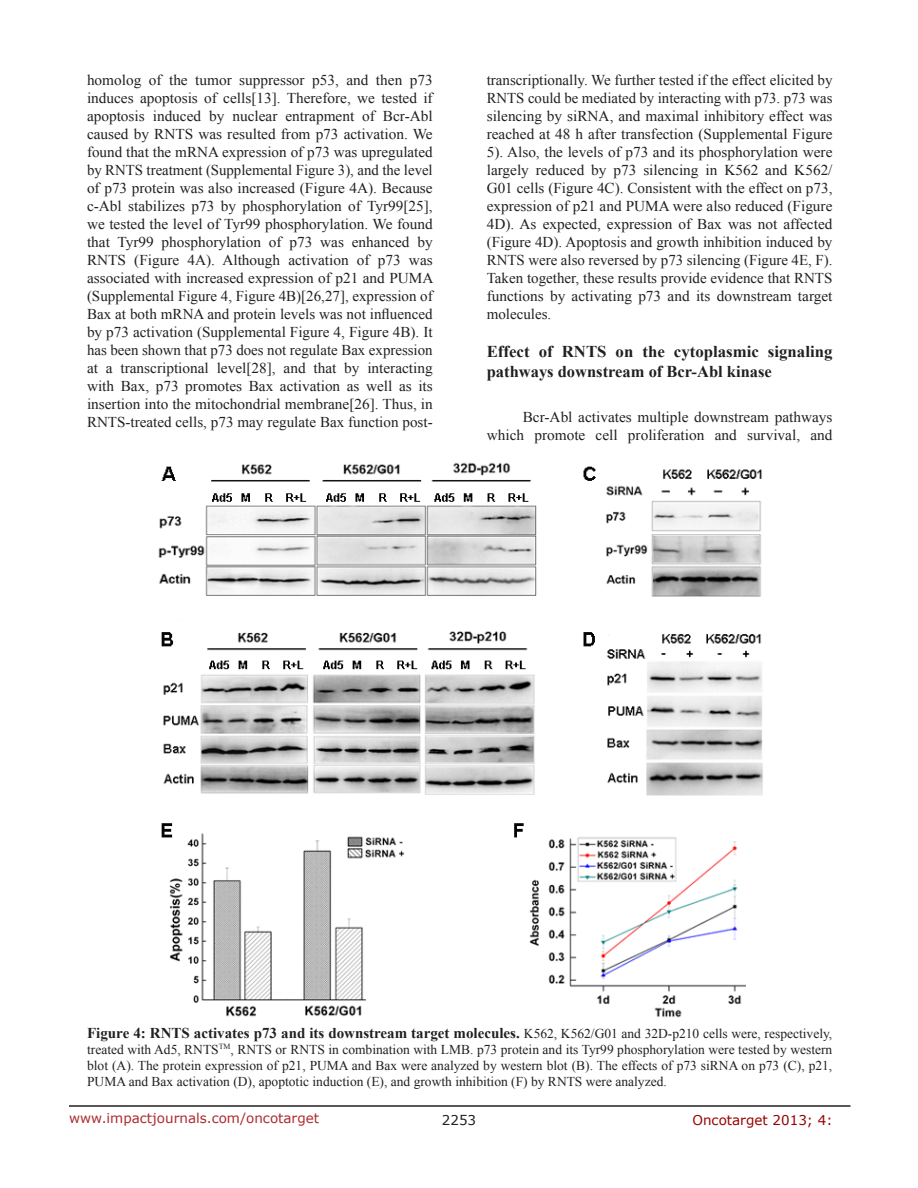
<style>
.page{position:relative;width:918px;height:1188px;background:#fff}
.page>*{position:absolute;margin:0;border:0;box-sizing:border-box;transform-origin:0 0}
.SubHeading{font:700 16.5px/19.8px "Times New Roman";color:#221f22}
.BodyText{font:15px/18px "Times New Roman";color:#221f22;text-align:justify}
.FigureText{font:700 15px "Times New Roman";color:#221f22}
.FigureText-2{font:13.5px/16.2px "Times New Roman";color:#221f22;text-align:justify}
.t1{font:13.5px "Verdana";color:#ac2b31}
.t2{font:13.5px "Verdana";color:#970000}
.t3{font:13.5px "Verdana";color:#221f22}
.s1{font-weight:400;font-size:13.5px}
.s2{font-weight:400;font-size:13.5px;color:#231f20}
.s3{color:#231f20}
</style>
<div class="page">
<hr style="left:69px;top:1105px;width:781px;height:2px;background:#231f20">
<img style="left:158px;top:462px;width:605px;height:556px">
<p class="BodyText" style="left:87px;top:71px;width:348px">homolog of the tumor suppressor p53, and then p73 induces apoptosis of cells[13]. Therefore, we tested if apoptosis induced by nuclear entrapment of Bcr-Abl caused by RNTS was resulted from p73 activation. We found that the mRNA expression of p73 was upregulated by RNTS treatment (Supplemental Figure 3), and the level of p73 protein was also increased (Figure 4A). Because c-Abl stabilizes p73 by phosphorylation of Tyr99[25], we tested the level of Tyr99 phosphorylation. We found that Tyr99 phosphorylation of p73 was enhanced by RNTS (Figure 4A). Although activation of p73 was associated with increased expression of p21 and PUMA (Supplemental Figure 4, Figure 4B)[26,27], expression of Bax at both mRNA and protein levels was not influenced by p73 activation (Supplemental Figure 4, Figure 4B). It has been shown that p73 does not regulate Bax expression at a transcriptional level[28], and that by interacting with Bax, p73 promotes Bax activation as well as its insertion into the mitochondrial membrane[26]. Thus, in RNTS-treated cells, p73 may regulate Bax function post-</p>
<p class="BodyText" style="left:487px;top:71px;width:347px">transcriptionally. We further tested if the effect elicited by RNTS could be mediated by interacting with p73. p73 was silencing by siRNA, and maximal inhibitory effect was reached at 48 h after transfection (Supplemental Figure 5). Also, the levels of p73 and its phosphorylation were largely reduced by p73 silencing in K562 and K562/ G01 cells (Figure 4C). Consistent with the effect on p73, expression of p21 and PUMA were also reduced (Figure 4D). As expected, expression of Bax was not affected (Figure 4D). Apoptosis and growth inhibition induced by RNTS were also reversed by p73 silencing (Figure 4E, F).<br>Taken together, these results provide evidence that RNTS functions by activating p73 and its downstream target molecules.</p>
<p class="SubHeading" style="left:487px;top:341px;width:347px">Effect of RNTS on the cytoplasmic signaling pathways downstream of Bcr-Abl kinase</p>
<p class="BodyText" style="left:487px;top:408px;width:347px;text-align:right">Bcr-Abl activates multiple downstream pathways which promote cell proliferation and survival, and</p>
<p class="FigureText" style="left:87px;top:1022px;width:747px">Figure 4: RNTS activates p73 and its downstream target molecules. <span class="s1">K562, K562/G01 and 32D-p210 cells</span> <span class="s2">were, respectively,</span></p>
<p class="FigureText-2" style="left:87px;top:1041px;width:747px"><span class="s3">treated with Ad5, RNTS</span><sup>TM</sup><span class="s3">, RNTS or RNTS in combination with LMB.</span> p73 protein and its Tyr99 phosphorylation were tested by western blot (A). The protein expression of p21, PUMA and Bax were analyzed by western blot (B). The effects of p73 siRNA on p73 (C), p21, PUMA and Bax activation (D), apoptotic induction (E), and growth inhibition (F) by RNTS were analyzed.</p>
<p class="t1" style="left:69px;top:1109px;width:252px">www.impactjournals.com/oncotarget</p>
<p class="t3" style="left:442px;top:1111px;width:36px">2253</p>
<p class="t2" style="left:692px;top:1111px;width:142px">Oncotarget 2013; 4:</p>
</div>
